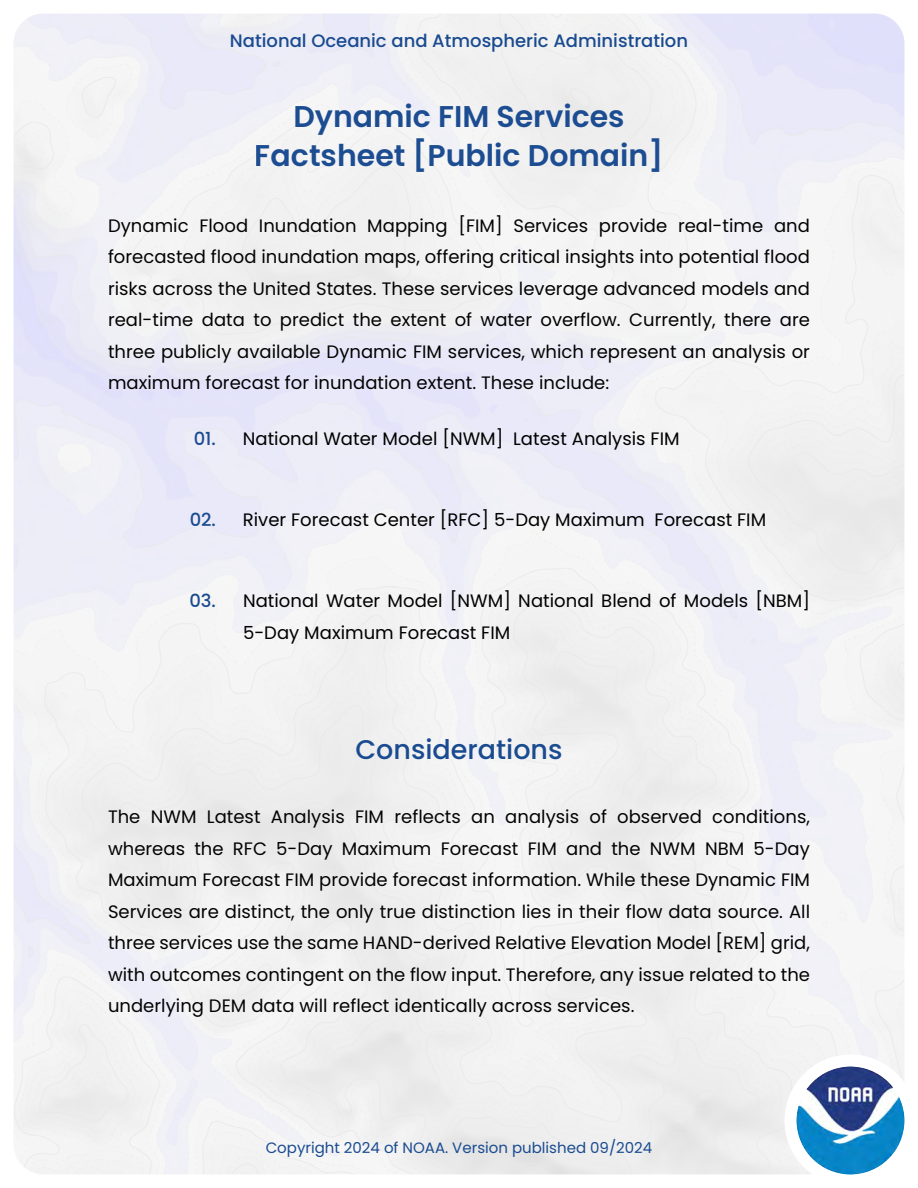
<style>
.page{position:relative;width:918px;height:1188px;background:#fff}
.page>*{position:absolute;margin:0;border:0;box-sizing:border-box;transform-origin:0 0}
.t1{font:600 30px/39px "Poppins";color:#1a4b90;text-align:center}
.t2{font:500 27px "Poppins";color:#1a4b90}
.t3{font:18px/31.5px "Poppins";color:#000;text-align:justify}
.t4{font:500 18px "Poppins";color:#1a4b90}
.t5{font:15px "Poppins";color:#1a4b90}
</style>
<div class="page">
<svg style="left:784px;top:1054px;width:121px;height:121px"></svg>
<p class="t4" style="left:230px;top:30px;width:460px">National Oceanic and Atmospheric Administration</p>
<h1 class="t1" style="left:255px;top:97px;width:410px">Dynamic FIM Services<br>Factsheet [Public Domain]</h1>
<p class="t3" style="left:108px;top:210px;width:704px">Dynamic Flood Inundation Mapping [FIM] Services provide real-time and forecasted flood inundation maps, offering critical insights into potential flood risks across the United States. These services leverage advanced models and real-time data to predict the extent of water overflow. Currently, there are three publicly available Dynamic FIM services, which represent an analysis or maximum forecast for inundation extent. These include:</p>
<p class="t3" style="left:243px;top:423px;width:438px">National Water Model [NWM] Latest Analysis FIM</p>
<p class="t4" style="left:194px;top:429px;width:24px">01.</p>
<p class="t4" style="left:190px;top:510px;width:28px">02.</p>
<p class="t4" style="left:189px;top:591px;width:28px">03.</p>
<p class="t3" style="left:243px;top:504px;width:525px">River Forecast Center [RFC] 5-Day Maximum Forecast FIM</p>
<p class="t3" style="left:243px;top:585px;width:569px">National Water Model [NWM] National Blend of Models [NBM]<br>5-Day Maximum Forecast FIM</p>
<h2 class="t2" style="left:355px;top:734px;width:209px">Considerations</h2>
<p class="t3" style="left:108px;top:801px;width:704px">The NWM Latest Analysis FIM reflects an analysis of observed conditions, whereas the RFC 5-Day Maximum Forecast FIM and the NWM NBM 5-Day Maximum Forecast FIM provide forecast information. While these Dynamic FIM Services are distinct, the only true distinction lies in their flow data source. All three services use the same HAND-derived Relative Elevation Model [REM] grid, with outcomes contingent on the flow input. Therefore, any issue related to the underlying DEM data will reflect identically across services.</p>
<p class="t5" style="left:266px;top:1139px;width:388px">Copyright 2024 of NOAA. Version published 09/2024</p>
</div>
